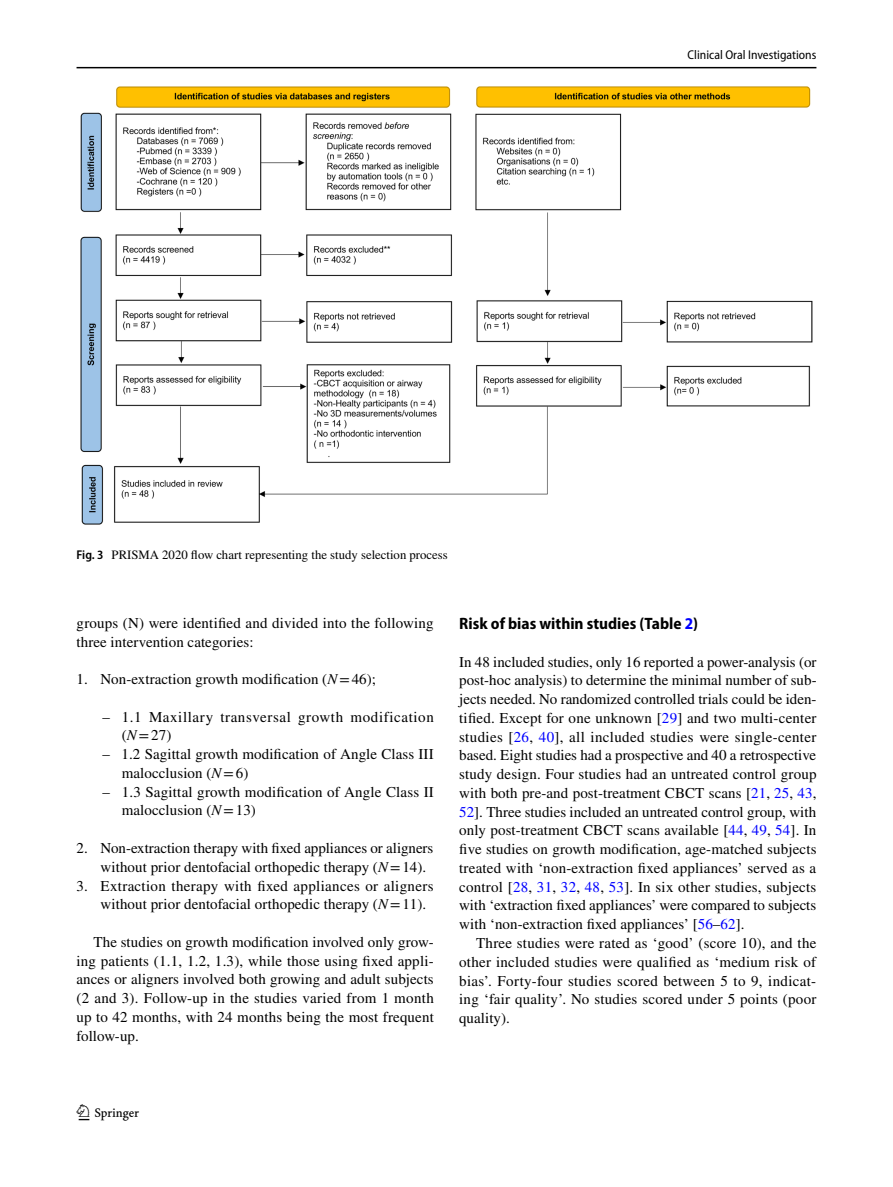
<style>
.page{position:relative;width:893px;height:1187px;background:#fff}
.page>*{position:absolute;margin:0;border:0;box-sizing:border-box;transform-origin:0 0}
.t1{font:22.5px "Springnew Regular 2";color:#000}
.t2{font:700 semi-condensed 16.5px "Myriad Pro";color:#000}
.t3{font:15px/18.8px "STIX";letter-spacing:.005em;color:#000}
.t4{font:15px/18.8px "STIX";letter-spacing:.04em;color:#000}
.t5{font:12.75px "STIX";color:#000}
.t6{font:semi-condensed 12.75px "Myriad Pro";color:#000}
.s1{font-family:"Myriad Pro";font-weight:600;font-stretch:semi-condensed}
.s2{font-style:italic}
.s3{color:#00f}
</style>
<div class="page">
<hr style="left:77px;top:67px;width:739px;height:1px;background:#000">
<img style="left:81px;top:87px;width:731px;height:437px">
<p class="t6" style="left:688px;top:48px;width:130px">Clinical Oral Investigations</p>
<p class="t5" style="left:77px;top:546px;width:373px"><span class="s1">Fig. 3</span> PRISMA 2020 flow chart representing the study selection process</p>
<p class="t3" style="left:77px;top:614px;width:359px">groups (N) were identified and divided into the following three intervention categories:</p>
<p class="t3" style="left:77px;top:670px;width:301px">1. Non-extraction growth modification (<span class="s2">N</span>=46);</p>
<p class="t4" style="left:122px;top:708px;width:314px;text-indent:-20px">– 1.1 Maxillary transversal growth modification (<span class="s2">N</span>=27)</p>
<p class="t3" style="left:122px;top:745px;width:313px;text-indent:-20px">– 1.2 Sagittal growth modification of Angle Class III malocclusion (<span class="s2">N</span>=6)</p>
<p class="t3" style="left:122px;top:783px;width:314px;text-indent:-20px">– 1.3 Sagittal growth modification of Angle Class II malocclusion (<span class="s2">N</span>=13)</p>
<p class="t3" style="left:101px;top:839px;width:334px;text-indent:-24px">2. Non-extraction therapy with fixed appliances or aligners without prior dentofacial orthopedic therapy (<span class="s2">N</span>=14).</p>
<p class="t3" style="left:101px;top:877px;width:334px;text-indent:-24px">3. Extraction therapy with fixed appliances or aligners without prior dentofacial orthopedic therapy (<span class="s2">N</span>=11).</p>
<p class="t3" style="left:77px;top:933px;width:359px;text-align:justify;text-indent:17px">The studies on growth modification involved only grow&shy;ing patients (1.1, 1.2, 1.3), while those using fixed appli&shy;ances or aligners involved both growing and adult subjects (2 and 3). Follow-up in the studies varied from 1 month up to 42 months, with 24 months being the most frequent follow-up.</p>
<p class="t2" style="left:459px;top:614px;width:240px">Risk of bias within studies (Table <span class="s3">2</span>)</p>
<p class="t3" style="left:459px;top:653px;width:359px;text-align:justify">In 48 included studies, only 16 reported a power-analysis (or post-hoc analysis) to determine the minimal number of sub&shy;jects needed. No randomized controlled trials could be iden&shy;tified. Except for one unknown [<span class="s3">29</span>] and two multi-center studies [<span class="s3">26</span>, <span class="s3">40</span>], all included studies were single-center based. Eight studies had a prospective and 40 a retrospective study design. Four studies had an untreated control group with both pre-and post-treatment CBCT scans [<span class="s3">21</span>, <span class="s3">25</span>, <span class="s3">43</span>, <span class="s3">52</span>]. Three studies included an untreated control group, with only post-treatment CBCT scans available [<span class="s3">44</span>, <span class="s3">49</span>, <span class="s3">54</span>]. In five studies on growth modification, age-matched subjects treated with ‘non-extraction fixed appliances’ served as a control [<span class="s3">28</span>, <span class="s3">31</span>, <span class="s3">32</span>, <span class="s3">48</span>, <span class="s3">53</span>]. In six other studies, subjects with ‘extraction fixed appliances’ were compared to subjects with ‘non-extraction fixed appliances’ [<span class="s3">56</span>–<span class="s3">62</span>].</p>
<p class="t3" style="left:459px;top:934px;width:359px;text-align:justify;text-indent:17px">Three studies were rated as ‘good’ (score 10), and the other included studies were qualified as ‘medium risk of bias’. Forty-four studies scored between 5 to 9, indicat&shy;ing ‘fair quality’. No studies scored under 5 points (poor quality).</p>
<h1 class="t1" style="left:79px;top:1104px;width:62px">1 3</h1>
</div>
